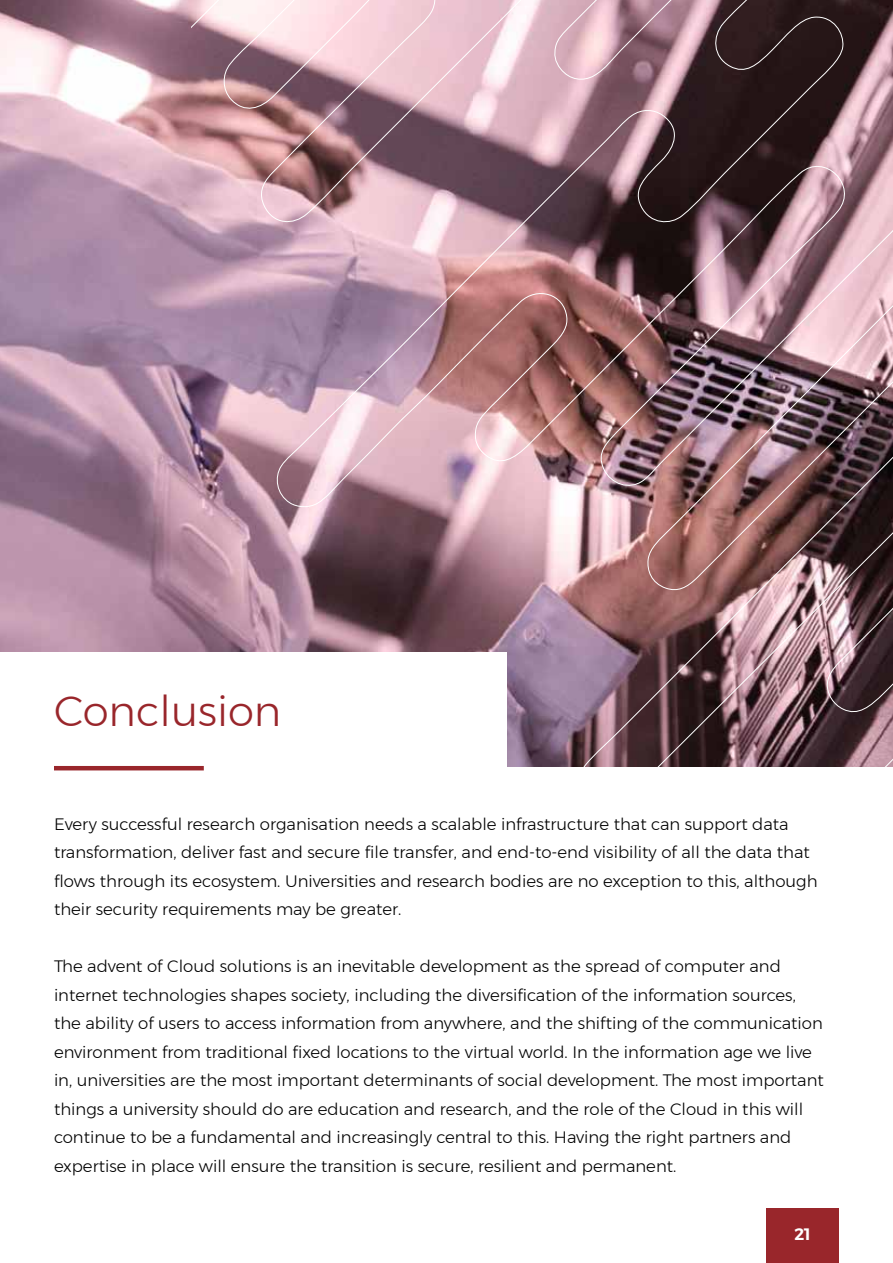
<style>
.page{position:relative;width:893px;height:1263px;background:#fff}
.page>*{position:absolute;margin:0;border:0;box-sizing:border-box;transform-origin:0 0}
.t1{font:300 42px "Montserrat";color:#99262b}
.t2{font:300 16.5px/28.5px "Montserrat";color:#000}
.t3{font:600 16.5px "Montserrat";color:#fff}
</style>
<div class="page">
<img style="left:0;top:0;width:191px;height:652px">
<img style="left:191px;top:0;width:702px;height:767px">
<div style="left:0;top:653px;width:506px;height:123px;background:#fff"></div>
<hr style="left:54px;top:766px;width:150px;height:4px;background:#99262b">
<div style="left:766px;top:1209px;width:73px;height:54px;background:#99262b"></div>
<h1 class="t1" style="left:54px;top:680px;width:229px">Conclusion</h1>
<p class="t2" style="left:54px;top:810px;width:765px">Every successful research organisation needs a scalable infrastructure that can support data transformation, deliver fast and secure file transfer, and end-to-end visibility of all the data that flows through its ecosystem. Universities and research bodies are no exception to this, although their security requirements may be greater.</p>
<p class="t2" style="left:54px;top:952px;width:771px">The advent of Cloud solutions is an inevitable development as the spread of computer and internet technologies shapes society, including the diversification of the information sources, the ability of users to access information from anywhere, and the shifting of the communication environment from traditional fixed locations to the virtual world. In the information age we live in, universities are the most important determinants of social development. The most important things a university should do are education and research, and the role of the Cloud in this will continue to be a fundamental and increasingly central to this. Having the right partners and expertise in place will ensure the transition is secure, resilient and permanent.</p>
<p class="t3" style="left:794px;top:1221px;width:18px">21</p>
</div>
